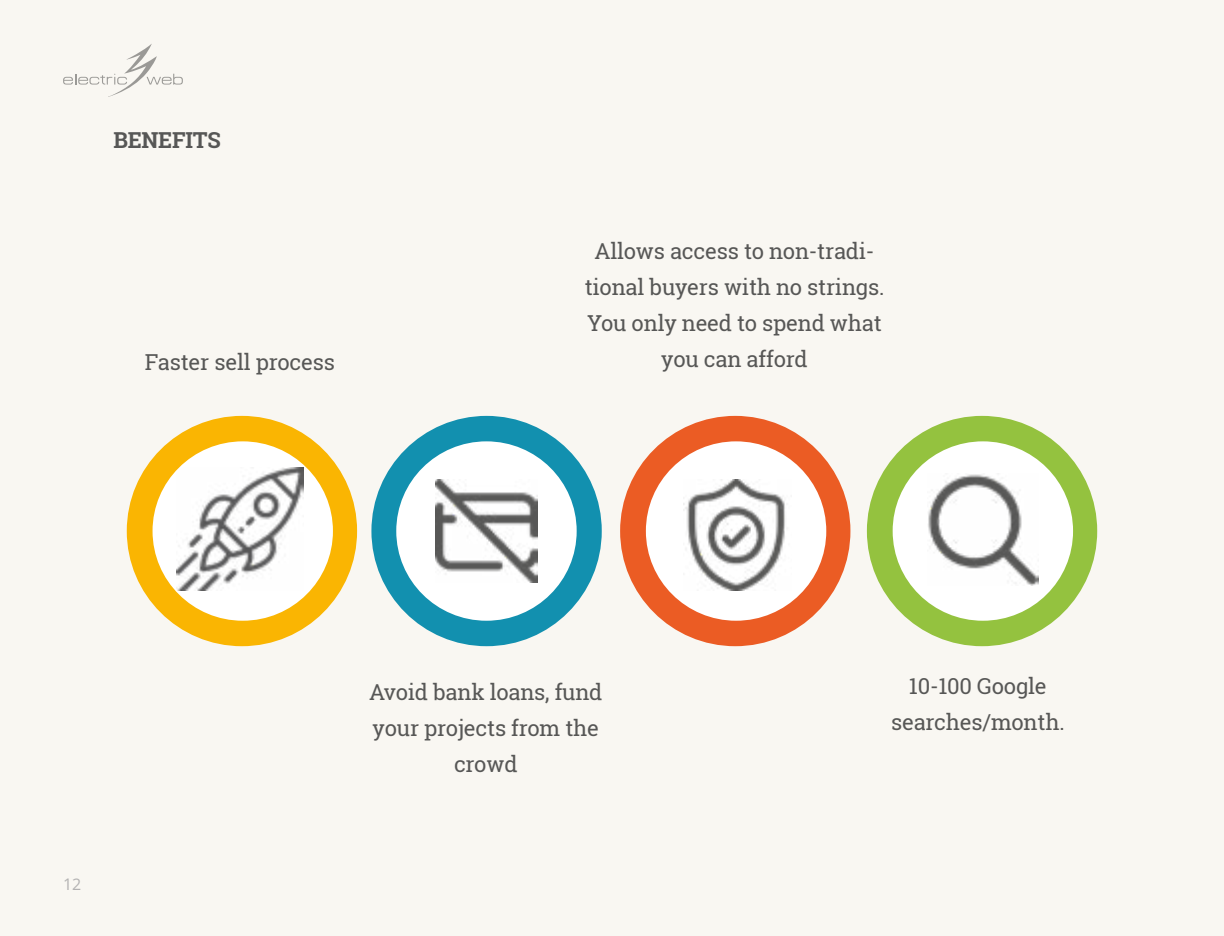
<style>
.page{position:relative;width:1224px;height:936px;background:#f9f7f2}
.page>*{position:absolute;margin:0;border:0;box-sizing:border-box;transform-origin:0 0}
.t1{font:22px/36px "Roboto Slab";letter-spacing:-.01em;color:#575756;text-align:center}
.t2{font:700 22px "Roboto Slab";letter-spacing:-.01em;color:#575756}
.t3{font:16px "Open Sans";color:#b3b2b2}
</style>
<div class="page">
<svg style="left:63px;top:44px;width:120px;height:53px"></svg>
<div style="left:127px;top:416px;width:230px;height:230px;background:#fab502;border-radius:50%"></div>
<div style="left:371px;top:416px;width:231px;height:230px;background:#1290af;border-radius:50%"></div>
<div style="left:620px;top:416px;width:230px;height:230px;background:#eb5c24;border-radius:50%"></div>
<div style="left:867px;top:416px;width:230px;height:230px;background:#94c23f;border-radius:50%"></div>
<div style="left:153px;top:441px;width:180px;height:180px;background:#fff;border-radius:50%"></div>
<div style="left:396px;top:441px;width:181px;height:180px;background:#fff;border-radius:50%"></div>
<div style="left:646px;top:441px;width:180px;height:180px;background:#fff;border-radius:50%"></div>
<div style="left:893px;top:441px;width:180px;height:180px;background:#fff;border-radius:50%"></div>
<img style="left:928px;top:474px;width:110px;height:111px">
<img style="left:176px;top:467px;width:128px;height:124px">
<img style="left:684px;top:479px;width:101px;height:112px">
<img style="left:435px;top:479px;width:103px;height:104px">
<p class="t2" style="left:113px;top:125px;width:109px">BENEFITS</p>
<p class="t1" style="left:145px;top:344px;width:192px">Faster sell process</p>
<p class="t1" style="left:585px;top:233px;width:301px">Allows access to non-tradi&shy;tional buyers with no strings.<br>You only need to spend what you can afford</p>
<p class="t3" style="left:63px;top:873px;width:20px">12</p>
<p class="t1" style="left:369px;top:673px;width:235px">Avoid bank loans, fund your projects from the crowd</p>
<p class="t1" style="left:891px;top:668px;width:175px">10-100 Google searches/month.</p>
</div>
